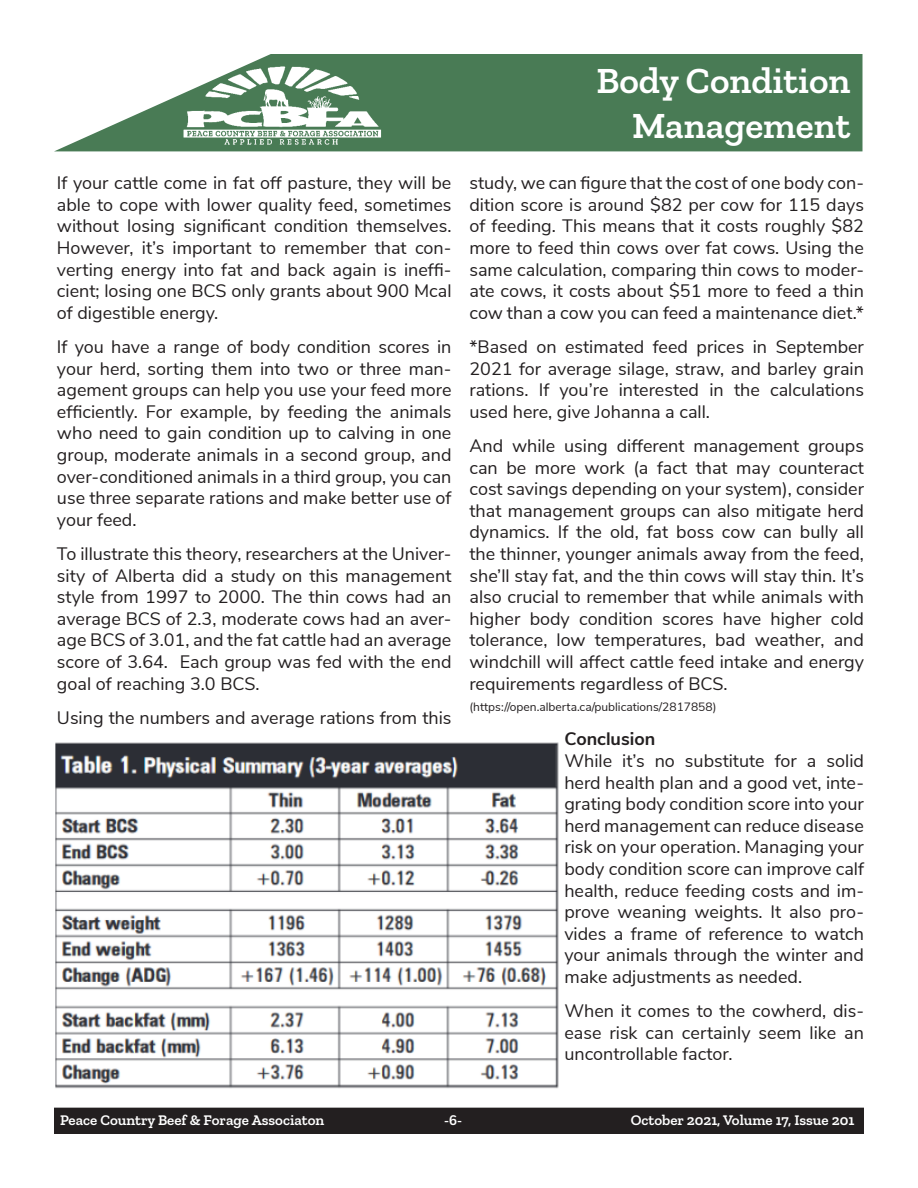
<style>
.page{position:relative;width:918px;height:1188px;background:#fff}
.page>*{position:absolute;margin:0;border:0;box-sizing:border-box;transform-origin:0 0}
.t1{font:600 37.5px "Zilla Slab";color:#fff}
.t2{font:18px/21.6px "Nunito Sans";color:#231f20;text-align:justify}
.t3{font:700 18px "Nunito Sans";color:#231f20}
.t4{font:600 15px "Zilla Slab";color:#fff}
.t5{font:12px "Nunito Sans";color:#231f20}
</style>
<div class="page">
<div style="left:55px;top:1108px;width:808px;height:25px;background:#231f20"></div>
<div style="left:54px;top:1108px;width:810px;height:26px;border:2px solid #231f20"></div>
<svg style="left:55px;top:54px;width:808px;height:97px;fill:#497b55"></svg>
<img style="left:174px;top:62px;width:216px;height:86px">
<img style="left:55px;top:742px;width:504px;height:347px">
<p class="t2" style="left:57px;top:171px;width:396px">If your cattle come in fat off pasture, they will be able to cope with lower quality feed, sometimes without losing significant condition themselves.<br>However, it’s important to remember that con&shy;verting energy into fat and back again is ineffi&shy;cient; losing one BCS only grants about 900 Mcal of digestible energy.</p>
<p class="t2" style="left:57px;top:335px;width:396px">If you have a range of body condition scores in your herd, sorting them into two or three man&shy;agement groups can help you use your feed more efficiently. For example, by feeding the animals who need to gain condition up to calving in one group, moderate animals in a second group, and over-conditioned animals in a third group, you can use three separate rations and make better use of your feed.</p>
<p class="t2" style="left:57px;top:542px;width:396px">To illustrate this theory, researchers at the Univer&shy;sity of Alberta did a study on this management style from 1997 to 2000. The thin cows had an average BCS of 2.3, moderate cows had an aver&shy;age BCS of 3.01, and the fat cattle had an average score of 3.64. Each group was fed with the end goal of reaching 3.0 BCS.</p>
<p class="t2" style="left:57px;top:706px;width:396px">Using the numbers and average rations from this</p>
<p class="t1" style="left:596px;top:59px;width:256px">Body Condition</p>
<p class="t1" style="left:632px;top:104px;width:220px">Management</p>
<p class="t2" style="left:469px;top:171px;width:396px">study, we can figure that the cost of one body con&shy;dition score is around $82 per cow for 115 days of feeding. This means that it costs roughly $82 more to feed thin cows over fat cows. Using the same calculation, comparing thin cows to moder&shy;ate cows, it costs about $51 more to feed a thin cow than a cow you can feed a maintenance diet.*</p>
<p class="t2" style="left:469px;top:335px;width:396px">*Based on estimated feed prices in September 2021 for average silage, straw, and barley grain rations. If you’re interested in the calculations used here, give Johanna a call.</p>
<p class="t2" style="left:469px;top:434px;width:396px">And while using different management groups can be more work (a fact that may counteract cost savings depending on your system), consider that management groups can also mitigate herd dynamics. If the old, fat boss cow can bully all the thinner, younger animals away from the feed, she’ll stay fat, and the thin cows will stay thin. It’s also crucial to remember that while animals with higher body condition scores have higher cold tolerance, low temperatures, bad weather, and windchill will affect cattle feed intake and energy requirements regardless of BCS.</p>
<p class="t5" style="left:469px;top:698px;width:248px">(https://open.alberta.ca/publications/2817858)</p>
<p class="t3" style="left:564px;top:726px;width:92px">Conclusion</p>
<p class="t2" style="left:564px;top:749px;width:301px">While it’s no substitute for a solid herd health plan and a good vet, inte&shy;grating body condition score into your herd management can reduce disease risk on your operation. Managing your body condition score can improve calf health, reduce feeding costs and im&shy;prove weaning weights. It also pro&shy;vides a frame of reference to watch your animals through the winter and make adjustments as needed.</p>
<p class="t2" style="left:564px;top:999px;width:301px">When it comes to the cowherd, dis&shy;ease risk can certainly seem like an uncontrollable factor.</p>
<p class="t4" style="left:60px;top:1112px;width:266px">Peace Country Beef &amp; Forage Associaton</p>
<p class="t4" style="left:444px;top:1112px;width:19px">-6-</p>
<p class="t4" style="left:631px;top:1112px;width:225px">October 2021, Volume 17, Issue 201</p>
</div>
